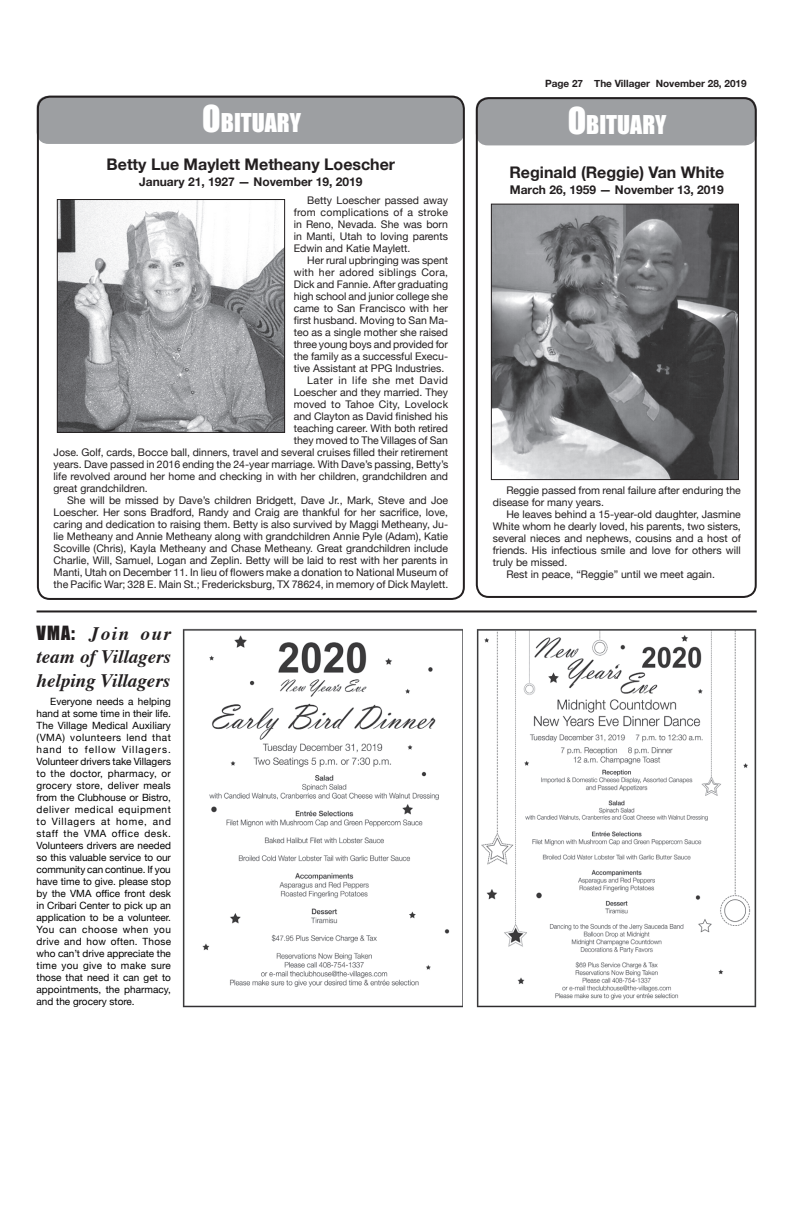
<style>
.page{position:relative;width:792px;height:1224px;background:#fff}
.page>*{position:absolute;margin:0;border:0;box-sizing:border-box;transform-origin:0 0}
.t1{font:23.8px "Impact";color:#fff}
.t2{font:italic 700 19px/23.4px "Times";color:#231f20;text-align:justify}
.t3{font:700 16px "Helvetica Neue";color:#231f20}
.t4{font:700 12px "Helvetica Neue";color:#231f20}
.t5{font:10.5px/12px "Helvetica Neue";color:#231f20;text-align:justify}
.t6{font:10.5px "Helvetica Neue";letter-spacing:.025em;color:#231f20}
.t7{font:10.5px "Helvetica Neue";letter-spacing:.045em;color:#231f20}
.t8{font:10px/12px "Helvetica Neue";letter-spacing:.005em;color:#000;text-align:justify}
.t9{font:700 10px "Helvetica Neue";color:#231f20}
.s1{font-size:34px}
.s2{font-family:"Impact";font-weight:400;font-style:normal;font-size:18px}
.s3{font-family:"Impact";font-weight:400;font-style:normal}
</style>
<div class="page">
<img style="left:183px;top:628px;width:280px;height:380px">
<img style="left:476px;top:629px;width:281px;height:379px">
<img style="left:59px;top:201px;width:224px;height:230px">
<div style="left:57px;top:199px;width:228px;height:234px;border:1px solid #231f20"></div>
<div style="left:37px;top:96px;width:427px;height:48px;background:#9d9fa2;border-radius:12px"></div>
<div style="left:37px;top:96px;width:428px;height:504px;border:2px solid #231f20;border-radius:12px"></div>
<img style="left:493px;top:206px;width:244px;height:272px">
<div style="left:491px;top:204px;width:248px;height:276px;border:1px solid #231f20"></div>
<div style="left:476px;top:97px;width:281px;height:48px;background:#9d9fa2;border-radius:12px"></div>
<div style="left:476px;top:97px;width:281px;height:501px;border:2px solid #231f20;border-radius:12px"></div>
<hr style="left:37px;top:610px;width:720px;height:2px;background:#231f20">
<h1 class="t1" style="left:202px;top:105px;width:100px"><span class="s1">O</span>BITUARY</h1>
<h3 class="t3" style="left:107px;top:152px;width:290px">Betty Lue Maylett Metheany Loescher</h3>
<p class="t4" style="left:139px;top:172px;width:225px">January 21, 1927 — November 19, 2019</p>
<p class="t5" style="left:294px;top:195px;width:156px;text-indent:14px">Betty Loescher passed away from complications of a stroke in Reno, Nevada. She was born in Manti, Utah to loving parents Edwin and Katie Maylett.</p>
<p class="t5" style="left:307px;top:255px;width:142px">Her rural upbringing was spent</p>
<p class="t6" style="left:294px;top:265px;width:156px">with her adored siblings Cora,</p>
<p class="t5" style="left:294px;top:279px;width:156px">Dick and Fannie. After graduating</p>
<p class="t5" style="left:294px;top:291px;width:156px">high school and junior college she</p>
<p class="t5" style="left:294px;top:303px;width:156px">came to San Francisco with her</p>
<p class="t5" style="left:294px;top:315px;width:156px">first husband. Moving to San Ma-</p>
<p class="t5" style="left:294px;top:327px;width:156px">teo as a single mother she raised</p>
<p class="t5" style="left:294px;top:339px;width:156px">three young boys and provided for</p>
<p class="t5" style="left:294px;top:351px;width:156px">the family as a successful Execu-</p>
<p class="t5" style="left:294px;top:363px;width:152px">tive Assistant at PPG Industries.</p>
<p class="t7" style="left:307px;top:373px;width:142px">Later in life she met David</p>
<p class="t5" style="left:294px;top:387px;width:156px">Loescher and they married. They</p>
<p class="t5" style="left:294px;top:399px;width:156px">moved to Tahoe City, Lovelock</p>
<p class="t5" style="left:294px;top:411px;width:156px">and Clayton as David finished his</p>
<p class="t5" style="left:294px;top:423px;width:156px">teaching career. With both retired</p>
<p class="t5" style="left:294px;top:435px;width:156px">they moved to The Villages of San</p>
<p class="t5" style="left:54px;top:447px;width:396px">Jose. Golf, cards, Bocce ball, dinners, travel and several cruises filled their retirement</p>
<p class="t5" style="left:54px;top:459px;width:396px">years. Dave passed in 2016 ending the 24-year marriage. With Dave’s passing, Betty’s</p>
<p class="t5" style="left:54px;top:471px;width:396px">life revolved around her home and checking in with her children, grandchildren and</p>
<p class="t5" style="left:54px;top:483px;width:96px">great grandchildren.</p>
<p class="t5" style="left:67px;top:495px;width:382px">She will be missed by Dave’s children Bridgett, Dave Jr., Mark, Steve and Joe</p>
<p class="t5" style="left:54px;top:507px;width:396px">Loescher. Her sons Bradford, Randy and Craig are thankful for her sacrifice, love,</p>
<p class="t5" style="left:54px;top:519px;width:396px">caring and dedication to raising them. Betty is also survived by Maggi Metheany, Ju-</p>
<p class="t5" style="left:54px;top:531px;width:396px">lie Metheany and Annie Metheany along with grandchildren Annie Pyle (Adam), Katie</p>
<p class="t5" style="left:54px;top:543px;width:396px">Scoville (Chris), Kayla Metheany and Chase Metheany. Great grandchildren include</p>
<p class="t5" style="left:54px;top:555px;width:396px">Charlie, Will, Samuel, Logan and Zeplin. Betty will be laid to rest with her parents in</p>
<p class="t5" style="left:54px;top:567px;width:396px">Manti, Utah on December 11. In lieu of flowers make a donation to National Museum of</p>
<p class="t5" style="left:54px;top:579px;width:396px">the Pacific War; 328 E. Main St.; Fredericksburg, TX 78624, in memory of Dick Maylett.</p>
<h2 class="t2" style="left:37px;top:620px;width:136px"><span class="s2">VMA</span><span class="s3">:</span> Join our team of Villagers helping Villagers</h2>
<p class="t8" style="left:37px;top:696px;width:136px;text-indent:14px">Everyone needs a helping hand at some time in their life.<br>The Village Medical Auxiliary (VMA) volunteers lend that hand to fellow Villagers.<br>Volunteer drivers take Villagers to the doctor, pharmacy, or grocery store, deliver meals from the Clubhouse or Bistro, deliver medical equipment to Villagers at home, and staff the VMA office desk.<br>Volunteers drivers are needed so this valuable service to our community can continue. If you have time to give. please stop by the VMA office front desk in Cribari Center to pick up an application to be a volunteer.<br>You can choose when you drive and how often. Those who can’t drive appreciate the time you give to make sure those that need it can get to appointments, the pharmacy, and the grocery store.</p>
<p class="t9" style="left:545px;top:75px;width:203px">Page 27 The Villager November 28, 2019</p>
<h1 class="t1" style="left:568px;top:106px;width:100px"><span class="s1">O</span>BITUARY</h1>
<h3 class="t3" style="left:509px;top:160px;width:217px">Reginald (Reggie) Van White</h3>
<p class="t4" style="left:510px;top:181px;width:216px">March 26, 1959 — November 13, 2019</p>
<p class="t5" style="left:493px;top:485px;width:250px;text-indent:14px">Reggie passed from renal failure after enduring the disease for many years.</p>
<p class="t5" style="left:506px;top:509px;width:236px">He leaves behind a 15-year-old daughter, Jasmine</p>
<p class="t5" style="left:493px;top:521px;width:250px">White whom he dearly loved, his parents, two sisters,</p>
<p class="t5" style="left:493px;top:533px;width:250px">several nieces and nephews, cousins and a host of</p>
<p class="t5" style="left:493px;top:545px;width:250px">friends. His infectious smile and love for others will</p>
<p class="t5" style="left:493px;top:557px;width:76px">truly be missed.</p>
<p class="t5" style="left:506px;top:569px;width:210px">Rest in peace, “Reggie” until we meet again.</p>
</div>
